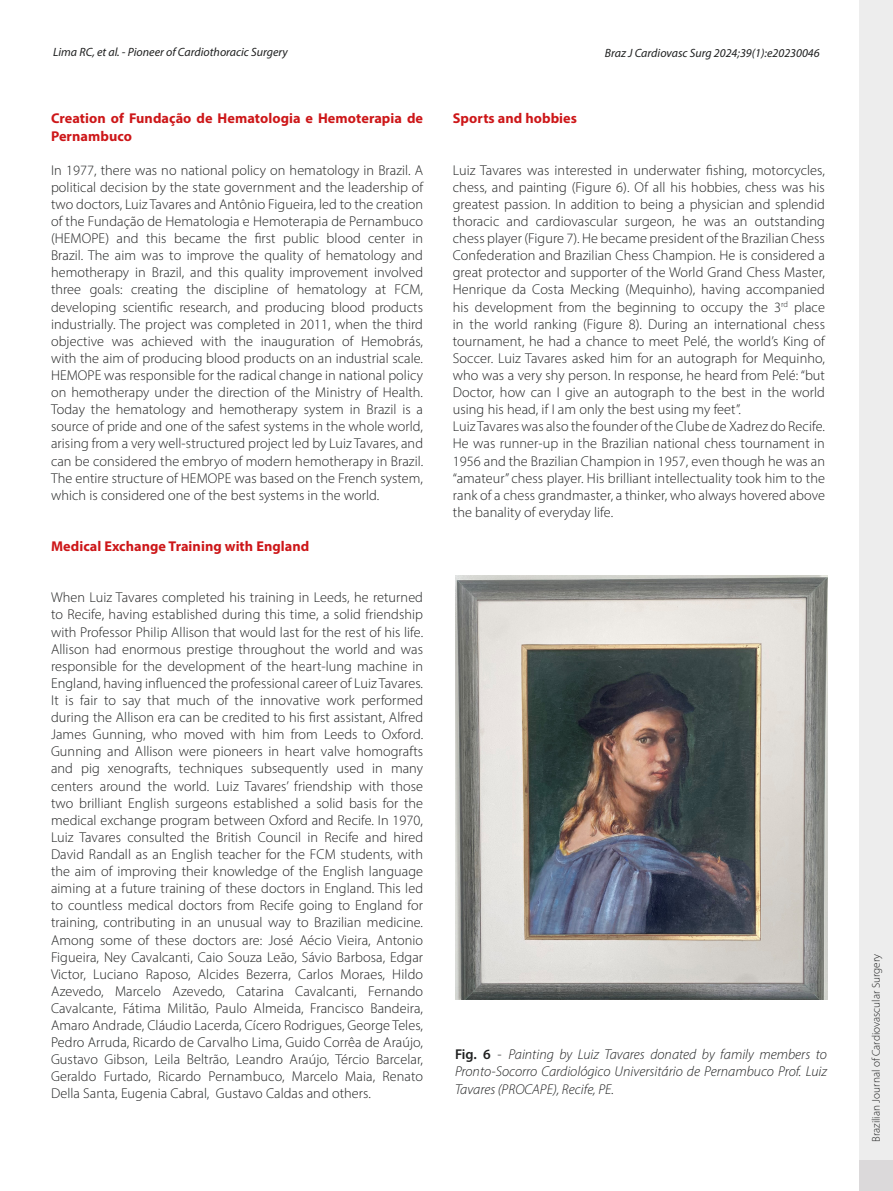
<style>
.page{position:relative;width:893px;height:1191px;background:#fff}
.page>*{position:absolute;margin:0;border:0;box-sizing:border-box;transform-origin:0 0}
.t1{font:300 14.25px/17.1px "Myriad Pro";letter-spacing:.005em;color:#1f2020;text-align:justify}
.t2{font:italic 300 14.25px/17.1px "Myriad Pro";color:#1f2020;text-align:justify}
.t3{font:700 14.25px/17.1px "Myriad Pro";letter-spacing:.005em;color:#cd1719}
.t4{font:italic 12px "Myriad Pro";color:#1f2020}
.t5{font:300 11.25px "Myriad Pro";color:#1f2020}
.s1{font-weight:600;font-style:normal}
.s2{font-style:normal}
</style>
<div class="page">
<hr style="left:0;top:1161px;width:1px;height:30px;background:#dbd9da">
<div style="left:859px;top:0;width:34px;height:1189px;background:#ededed"></div>
<div style="left:859px;top:1160px;width:34px;height:31px;background:#dbd9da"></div>
<img style="left:455px;top:575px;width:372px;height:424px">
<p class="t4" style="left:53px;top:45px;width:236px">Lima RC, et al. - Pioneer of Cardiothoracic Surgery</p>
<p class="t4" style="left:605px;top:45px;width:216px">Braz J Cardiovasc Surg 2024;39(1):e20230046</p>
<p class="t3" style="left:51px;top:110px;width:374px">Creation of Fundação de Hematologia e Hemoterapia de<br>Pernambuco</p>
<p class="t1" style="left:51px;top:161px;width:374px">In 1977, there was no national policy on hematology in Brazil. A political decision by the state government and the leadership of two doctors, Luiz Tavares and Antônio Figueira, led to the creation of the Fundação de Hematologia e Hemoterapia de Pernambuco (HEMOPE) and this became the first public blood center in Brazil. The aim was to improve the quality of hematology and hemotherapy in Brazil, and this quality improvement involved three goals: creating the discipline of hematology at FCM, developing scientific research, and producing blood products industrially. The project was completed in 2011, when the third objective was achieved with the inauguration of Hemobrás, with the aim of producing blood products on an industrial scale.<br>HEMOPE was responsible for the radical change in national policy on hemotherapy under the direction of the Ministry of Health.<br>Today the hematology and hemotherapy system in Brazil is a source of pride and one of the safest systems in the whole world, arising from a very well-structured project led by Luiz Tavares, and can be considered the embryo of modern hemotherapy in Brazil.<br>The entire structure of HEMOPE was based on the French system, which is considered one of the best systems in the world.</p>
<p class="t3" style="left:51px;top:537px;width:260px">Medical Exchange Training with England</p>
<p class="t1" style="left:51px;top:589px;width:374px">When Luiz Tavares completed his training in Leeds, he returned to Recife, having established during this time, a solid friendship with Professor Philip Allison that would last for the rest of his life.<br>Allison had enormous prestige throughout the world and was responsible for the development of the heart-lung machine in England, having influenced the professional career of Luiz Tavares.<br>It is fair to say that much of the innovative work performed during the Allison era can be credited to his first assistant, Alfred James Gunning, who moved with him from Leeds to Oxford.<br>Gunning and Allison were pioneers in heart valve homografts and pig xenografts, techniques subsequently used in many centers around the world. Luiz Tavares’ friendship with those two brilliant English surgeons established a solid basis for the medical exchange program between Oxford and Recife. In 1970, Luiz Tavares consulted the British Council in Recife and hired David Randall as an English teacher for the FCM students, with the aim of improving their knowledge of the English language aiming at a future training of these doctors in England. This led to countless medical doctors from Recife going to England for training, contributing in an unusual way to Brazilian medicine.<br>Among some of these doctors are: José Aécio Vieira, Antonio Figueira, Ney Cavalcanti, Caio Souza Leão, Sávio Barbosa, Edgar Victor, Luciano Raposo, Alcides Bezerra, Carlos Moraes, Hildo Azevedo, Marcelo Azevedo, Catarina Cavalcanti, Fernando Cavalcante, Fátima Militão, Paulo Almeida, Francisco Bandeira, Amaro Andrade, Cláudio Lacerda, Cícero Rodrigues, George Teles, Pedro Arruda, Ricardo de Carvalho Lima, Guido Corrêa de Araújo, Gustavo Gibson, Leila Beltrão, Leandro Araújo, Tércio Barcelar, Geraldo Furtado, Ricardo Pernambuco, Marcelo Maia, Renato Della Santa, Eugenia Cabral, Gustavo Caldas and others.</p>
<p class="t3" style="left:453px;top:110px;width:126px">Sports and hobbies</p>
<p class="t1" style="left:453px;top:161px;width:374px;text-align:left">Luiz Tavares was interested in underwater fishing, motorcycles, chess, and painting (Figure 6). Of all his hobbies, chess was his greatest passion. In addition to being a physician and splendid thoracic and cardiovascular surgeon, he was an outstanding chess player (Figure 7). He became president of the Brazilian Chess Confederation and Brazilian Chess Champion. He is considered a great protector and supporter of the World Grand Chess Master, Henrique da Costa Mecking (Mequinho), having accompanied his development from the beginning to occupy the 3<sup>rd</sup> place in the world ranking (Figure 8). During an international chess tournament, he had a chance to meet Pelé, the world’s King of Soccer. Luiz Tavares asked him for an autograph for Mequinho, who was a very shy person. In response, he heard from Pelé: “but Doctor, how can I give an autograph to the best in the world using his head, if I am only the best using my feet”.<br>Luiz Tavares was also the founder of the Clube de Xadrez do Recife.<br>He was runner-up in the Brazilian national chess tournament in 1956 and the Brazilian Champion in 1957, even though he was an “amateur” chess player. His brilliant intellectuality took him to the rank of a chess grandmaster, a thinker, who always hovered above the banality of everyday life.</p>
<p class="t2" style="left:455px;top:1046px;width:374px"><span class="s1">Fig. 6</span> <span class="s2">-</span> Painting by Luiz Tavares donated by family members to Pronto-Socorro Cardiológico Universitário de Pernambuco Prof. Luiz Tavares (PROCAPE), Recife, PE.</p>
<p class="t5" style="left:869px;top:1142px;width:190px;rotate:-90deg">Brazilian Journal of Cardiovascular Surgery</p>
</div>
